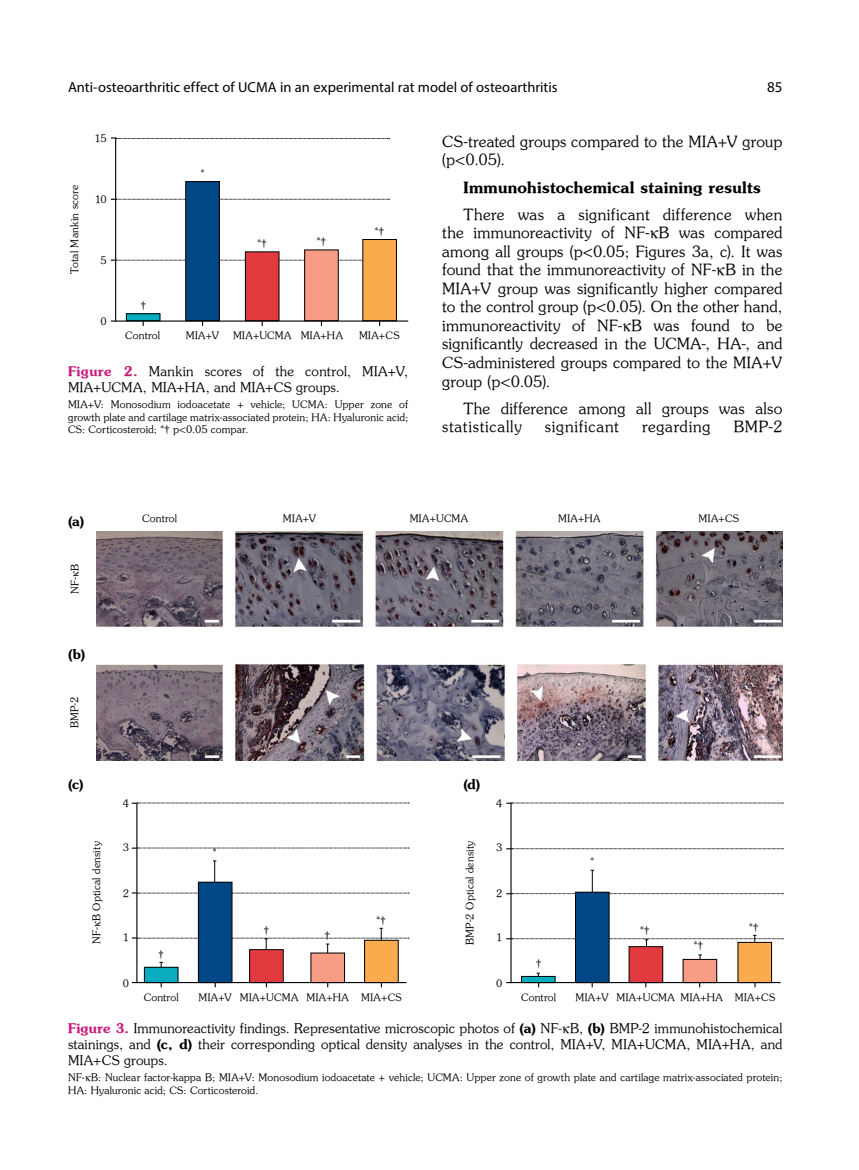
<style>
.page{position:relative;width:859px;height:1170px;background:#fff}
.page>*{position:absolute;margin:0;border:0;box-sizing:border-box;transform-origin:0 0}
.t1{font:15.45px/18.6px "Souvenir Turk";letter-spacing:.02em;color:#000}
.t2{font:15.45px "Souvenir Turk B";letter-spacing:.015em;color:#000}
.t3{font:15.45px "Souvenir Turk";letter-spacing:.045em;color:#000}
.t4{font:15px "Myriad Pro";color:#000}
.t5{font:14.55px "Myriad Pro";color:#000}
.t6{font:13.35px/16px "Souvenir Turk";letter-spacing:.02em;color:#000}
.t7{font:13.35px "Souvenir Turk B";color:#000}
.t8{font:10.35px/12.5px "Souvenir Turk";letter-spacing:.02em;color:#000;text-align:justify}
.s1{font-family:"Souvenir Turk B";color:#c81e7c}
.s2{font-family:"Souvenir Turk B"}
</style>
<div class="page">
<div style="left:126px;top:314px;width:34px;height:7px;background:#07adbe"></div>
<div style="left:126px;top:313px;width:34px;height:8px;border:1px solid #000"></div>
<div style="left:245px;top:252px;width:34px;height:69px;background:#e03a3e"></div>
<div style="left:245px;top:252px;width:34px;height:69px;border:1px solid #000"></div>
<div style="left:305px;top:250px;width:33px;height:71px;background:#f79c85"></div>
<div style="left:304px;top:250px;width:34px;height:71px;border:1px solid #000"></div>
<div style="left:186px;top:182px;width:33px;height:139px;background:#004785"></div>
<div style="left:185px;top:181px;width:35px;height:140px;border:1px solid #000"></div>
<div style="left:363px;top:239px;width:33px;height:82px;background:#faab4d"></div>
<div style="left:363px;top:239px;width:34px;height:82px;border:1px solid #000"></div>
<hr style="left:115px;top:137px;width:1px;height:184px;background:#000">
<svg style="left:111px;top:137px;width:279px;height:2px"></svg>
<svg style="left:111px;top:199px;width:279px;height:1px"></svg>
<svg style="left:111px;top:259px;width:254px;height:2px"></svg>
<hr style="left:115px;top:320px;width:293px;height:1px;background:#000">
<svg style="left:213px;top:860px;width:3px;height:21px"></svg>
<div style="left:144px;top:967px;width:34px;height:15px;background:#07adbe"></div>
<div style="left:250px;top:949px;width:33px;height:33px;background:#e03a3e"></div>
<div style="left:249px;top:949px;width:34px;height:33px;border:1px solid #000"></div>
<div style="left:311px;top:952px;width:34px;height:30px;background:#f79c85"></div>
<div style="left:311px;top:952px;width:34px;height:30px;border:1px solid #000"></div>
<div style="left:198px;top:882px;width:34px;height:100px;background:#004785"></div>
<div style="left:198px;top:881px;width:34px;height:101px;border:1px solid #000"></div>
<div style="left:365px;top:940px;width:33px;height:42px;background:#faab4d"></div>
<div style="left:364px;top:940px;width:34px;height:42px;border:1px solid #000"></div>
<hr style="left:136px;top:802px;width:1px;height:181px;background:#000">
<hr style="left:136px;top:981px;width:270px;height:2px;background:#000">
<svg style="left:132px;top:802px;width:277px;height:1px"></svg>
<svg style="left:132px;top:847px;width:277px;height:1px"></svg>
<svg style="left:132px;top:892px;width:277px;height:1px"></svg>
<svg style="left:132px;top:927px;width:277px;height:41px"></svg>
<div style="left:575px;top:892px;width:34px;height:90px;background:#004785"></div>
<div style="left:575px;top:891px;width:34px;height:91px;border:1px solid #000"></div>
<hr style="left:510px;top:802px;width:2px;height:181px;background:#000">
<svg style="left:506px;top:934px;width:277px;height:53px"></svg>
<svg style="left:506px;top:869px;width:277px;height:25px"></svg>
<svg style="left:506px;top:848px;width:277px;height:1px"></svg>
<svg style="left:506px;top:802px;width:277px;height:1px"></svg>
<hr style="left:510px;top:981px;width:271px;height:2px;background:#000">
<img style="left:96px;top:531px;width:686px;height:229px">
<h3 class="t5" style="left:68px;top:78px;width:491px">Anti-osteoarthritic effect of UCMA in an experimental rat model of osteoarthritis</h3>
<h2 class="t4" style="left:767px;top:78px;width:17px">85</h2>
<p class="t8" style="left:68px;top:274px;width:90px;rotate:-90deg">Total Mankin score</p>
<p class="t8" style="left:95px;top:132px;width:14px">15</p>
<p class="t8" style="left:95px;top:192px;width:13px">10</p>
<p class="t8" style="left:101px;top:253px;width:8px">5</p>
<p class="t8" style="left:101px;top:315px;width:8px">0</p>
<p class="t8" style="left:141px;top:299px;width:7px">†</p>
<p class="t8" style="left:125px;top:329px;width:36px">Control</p>
<p class="t8" style="left:201px;top:167px;width:5px">*</p>
<p class="t8" style="left:258px;top:237px;width:11px">*†</p>
<p class="t8" style="left:317px;top:235px;width:11px">*†</p>
<p class="t8" style="left:375px;top:224px;width:11px">*†</p>
<p class="t8" style="left:186px;top:329px;width:35px">MIA+V</p>
<p class="t8" style="left:233px;top:329px;width:112px">MIA+UCMA MIA+HA</p>
<p class="t8" style="left:359px;top:329px;width:42px">MIA+CS</p>
<p class="t6" style="left:68px;top:362px;width:342px"><span class="s1">Figure 2.</span> Mankin scores of the control, MIA+V,<br>MIA+UCMA, MIA+HA, and MIA+CS groups.</p>
<p class="t8" style="left:68px;top:398px;width:342px">MIA+V: Monosodium iodoacetate + vehicle; UCMA: Upper zone of growth plate and cartilage matrix-associated protein; HA: Hyaluronic acid; CS: Corticosteroid; *† p&lt;0.05 compar.</p>
<h1 class="t1" style="left:442px;top:132px;width:342px">CS-treated groups compared to the MIA+V group (p&lt;0.05).</h1>
<h1 class="t2" style="left:463px;top:177px;width:299px">Immunohistochemical staining results</h1>
<p class="t1" style="left:442px;top:204px;width:342px;text-align:justify;text-indent:21px">There was a significant difference when the immunoreactivity of NF- B was compared among all groups (p&lt;0.05; Figures 3a, c). It was found that the immunoreactivity of NF- B in the MIA+V group was significantly higher compared to the control group (p&lt;0.05). On the other hand, immunoreactivity of NF- B was found to be significantly decreased in the UCMA-, HA-, and CS-administered groups compared to the MIA+V group (p&lt;0.05).</p>
<h1 class="t1" style="left:442px;top:398px;width:342px;text-indent:21px">The difference among all groups was also statistically</h1>
<h1 class="t3" style="left:545px;top:417px;width:75px">significant</h1>
<h1 class="t3" style="left:642px;top:417px;width:70px">regarding</h1>
<h1 class="t1" style="left:734px;top:417px;width:50px">BMP-2</h1>
<p class="t7" style="left:68px;top:512px;width:18px">(a)</p>
<p class="t8" style="left:68px;top:594px;width:32px;rotate:-90deg">NF- B</p>
<p class="t7" style="left:68px;top:645px;width:19px">(b)</p>
<p class="t8" style="left:68px;top:728px;width:33px;rotate:-90deg">BMP-2</p>
<p class="t8" style="left:142px;top:512px;width:36px">Control</p>
<p class="t8" style="left:283px;top:512px;width:35px">MIA+V</p>
<p class="t8" style="left:410px;top:512px;width:60px">MIA+UCMA</p>
<p class="t8" style="left:558px;top:512px;width:44px">MIA+HA</p>
<p class="t8" style="left:699px;top:512px;width:42px">MIA+CS</p>
<p class="t7" style="left:68px;top:775px;width:17px">(c)</p>
<p class="t7" style="left:463px;top:775px;width:19px">(d)</p>
<p class="t8" style="left:123px;top:797px;width:8px">4</p>
<p class="t8" style="left:496px;top:797px;width:8px">4</p>
<p class="t8" style="left:90px;top:944px;width:104px;rotate:-90deg">NF- B Optical density</p>
<p class="t8" style="left:123px;top:841px;width:8px">3</p>
<p class="t8" style="left:123px;top:886px;width:8px">2</p>
<p class="t8" style="left:123px;top:931px;width:8px">1</p>
<p class="t8" style="left:158px;top:947px;width:7px">†</p>
<p class="t8" style="left:213px;top:845px;width:5px">*</p>
<p class="t8" style="left:264px;top:923px;width:7px">†</p>
<p class="t8" style="left:325px;top:929px;width:7px">†</p>
<p class="t8" style="left:376px;top:913px;width:11px">*†</p>
<p class="t8" style="left:463px;top:944px;width:106px;rotate:-90deg">BMP-2 Optical density</p>
<p class="t8" style="left:496px;top:841px;width:8px">3</p>
<p class="t8" style="left:496px;top:886px;width:8px">2</p>
<p class="t8" style="left:496px;top:931px;width:8px">1</p>
<p class="t8" style="left:536px;top:956px;width:7px">†</p>
<p class="t8" style="left:591px;top:854px;width:5px">*</p>
<p class="t8" style="left:640px;top:923px;width:11px">*†</p>
<p class="t8" style="left:694px;top:938px;width:11px">*†</p>
<p class="t8" style="left:749px;top:920px;width:11px">*†</p>
<p class="t8" style="left:123px;top:976px;width:8px">0</p>
<p class="t8" style="left:496px;top:976px;width:8px">0</p>
<p class="t8" style="left:144px;top:990px;width:36px">Control</p>
<p class="t8" style="left:199px;top:990px;width:205px">MIA+V MIA+UCMA MIA+HA MIA+CS</p>
<p class="t8" style="left:521px;top:990px;width:36px">Control</p>
<p class="t8" style="left:576px;top:990px;width:201px">MIA+V MIA+UCMA MIA+HA MIA+CS</p>
<p class="t6" style="left:68px;top:1019px;width:716px;text-align:justify"><span class="s1">Figure 3.</span> Immunoreactivity findings. Representative microscopic photos of <span class="s2">(a)</span> NF- B, <span class="s2">(b)</span> BMP-2 immunohistochemical stainings, and <span class="s2">(c, d)</span> their corresponding optical density analyses in the control, MIA+V, MIA+UCMA, MIA+HA, and MIA+CS groups.</p>
<p class="t8" style="left:68px;top:1071px;width:716px">NF- B: Nuclear factor-kappa B; MIA+V: Monosodium iodoacetate + vehicle; UCMA: Upper zone of growth plate and cartilage matrix-associated protein;<br>HA: Hyaluronic acid; CS: Corticosteroid.</p>
</div>
